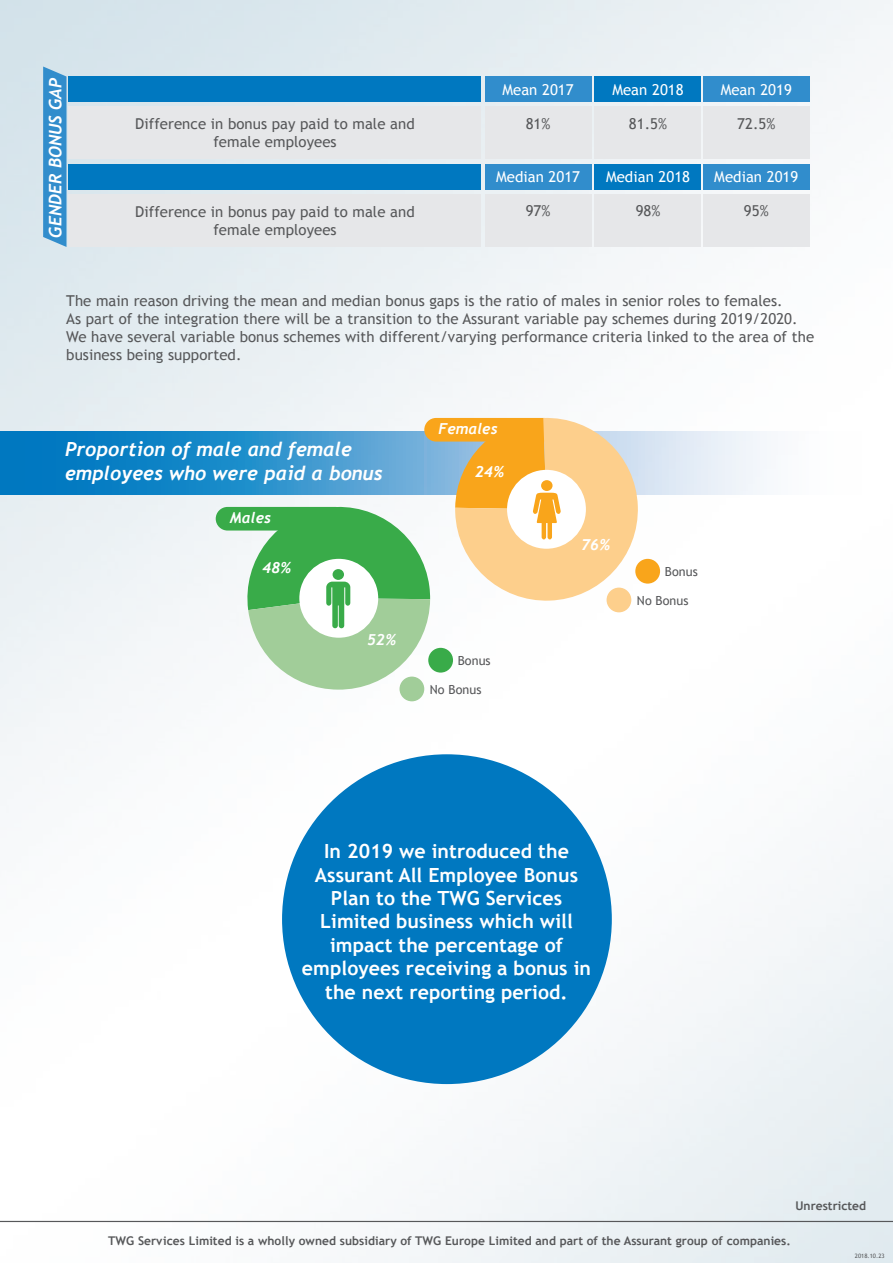
<style>
.page{position:relative;width:893px;height:1263px;background:#fff}
.page>*{position:absolute;margin:0;border:0;box-sizing:border-box;transform-origin:0 0}
.t1{font:700 19.5px/23.4px "Trebuchet MS";letter-spacing:.005em;color:#fff;text-align:center}
.t2{font:italic 700 19.5px/23.4px "Trebuchet";letter-spacing:.005em;color:#fff}
.t3{font:italic 700 17.25px "Trebuchet";letter-spacing:.005em;color:#fff}
.t4{font:italic 700 15.15px "Trebuchet";letter-spacing:.005em;color:#fff}
.t5{font:15px/18px "Trebuchet MS";letter-spacing:.005em;color:#57585a;text-align:center}
.t6{font:15px "Trebuchet MS";letter-spacing:.005em;color:#fff}
.t7{font:12.6px "Trebuchet MS";letter-spacing:.005em;color:#57585a}
.t8{font:700 12px "Trebuchet MS";letter-spacing:.005em;color:#57585a}
.t9{font:6px "Trebuchet MS";letter-spacing:.005em;color:#57585a}
</style>
<div class="page">
<img style="left:0;top:0;width:893px;height:1263px">
<div style="left:69px;top:77px;width:412px;height:25px;background:#0078c0"></div>
<div style="left:485px;top:77px;width:106px;height:25px;background:#318dcc"></div>
<div style="left:594px;top:77px;width:107px;height:25px;background:#0078c0"></div>
<div style="left:69px;top:107px;width:412px;height:52px;background:#e6e7e9"></div>
<div style="left:485px;top:107px;width:106px;height:52px;background:#e6e7e9"></div>
<div style="left:594px;top:107px;width:107px;height:52px;background:#e6e7e9"></div>
<div style="left:69px;top:164px;width:412px;height:26px;background:#0078c0"></div>
<div style="left:485px;top:164px;width:106px;height:26px;background:#318dcc"></div>
<div style="left:594px;top:164px;width:107px;height:26px;background:#0078c0"></div>
<div style="left:69px;top:194px;width:412px;height:53px;background:#e6e7e9"></div>
<div style="left:485px;top:194px;width:106px;height:53px;background:#e6e7e9"></div>
<div style="left:594px;top:194px;width:107px;height:53px;background:#e6e7e9"></div>
<div style="left:703px;top:77px;width:107px;height:25px;background:#318dcc"></div>
<div style="left:703px;top:107px;width:107px;height:52px;background:#e6e7e9"></div>
<div style="left:703px;top:164px;width:107px;height:26px;background:#318dcc"></div>
<div style="left:703px;top:194px;width:107px;height:53px;background:#e6e7e9"></div>
<svg style="left:43px;top:67px;width:24px;height:180px;background:#3e93ce"></svg>
<svg style="left:0;top:432px;width:893px;height:63px"></svg>
<div style="left:635px;top:559px;width:25px;height:25px;background:#f9a51b;border-radius:50%"></div>
<svg style="left:216px;top:416px;width:424px;height:274px"></svg>
<div style="left:333px;top:569px;width:11px;height:11px;background:#39ab49;border-radius:50%"></div>
<div style="left:428px;top:648px;width:25px;height:25px;background:#39ab49;border-radius:50%"></div>
<div style="left:399px;top:677px;width:25px;height:24px;background:#a1cd99;border-radius:50%"></div>
<hr style="left:0;top:1221px;width:893px;height:1px;background:#57585a">
<div style="left:282px;top:754px;width:330px;height:330px;background:#0078c0;border-radius:50%"></div>
<p class="t3" style="left:45px;top:238px;width:161px;rotate:-90deg">GENDER BONUS GAP</p>
<p class="t5" style="left:135px;top:115px;width:281px">Difference in bonus pay paid to male and female employees</p>
<p class="t5" style="left:135px;top:203px;width:281px">Difference in bonus pay paid to male and female employees</p>
<p class="t6" style="left:502px;top:81px;width:73px">Mean 2017</p>
<p class="t5" style="left:526px;top:115px;width:26px">81%</p>
<p class="t6" style="left:496px;top:168px;width:86px">Median 2017</p>
<p class="t5" style="left:526px;top:202px;width:26px">97%</p>
<p class="t6" style="left:612px;top:81px;width:73px">Mean 2018</p>
<p class="t5" style="left:629px;top:115px;width:40px">81.5%</p>
<p class="t6" style="left:721px;top:81px;width:73px">Mean 2019</p>
<p class="t5" style="left:737px;top:115px;width:40px">72.5%</p>
<p class="t6" style="left:606px;top:168px;width:86px">Median 2018</p>
<p class="t6" style="left:714px;top:168px;width:86px">Median 2019</p>
<p class="t5" style="left:636px;top:202px;width:26px">98%</p>
<p class="t5" style="left:744px;top:202px;width:26px">95%</p>
<p class="t5" style="left:66px;top:292px;width:749px;text-align:left">The main reason driving the mean and median bonus gaps is the ratio of males in senior roles to females.<br>As part of the integration there will be a transition to the Assurant variable pay schemes during 2019/2020.<br>We have several variable bonus schemes with different/varying performance criteria linked to the area of the business being supported.</p>
<h1 class="t2" style="left:65px;top:438px;width:319px">Proportion of male and female employees who were paid a bonus</h1>
<p class="t4" style="left:230px;top:509px;width:43px">Males</p>
<p class="t4" style="left:262px;top:559px;width:30px">48%</p>
<p class="t4" style="left:367px;top:630px;width:30px">52%</p>
<p class="t4" style="left:438px;top:420px;width:61px">Females</p>
<p class="t4" style="left:475px;top:462px;width:30px">24%</p>
<p class="t7" style="left:458px;top:653px;width:34px">Bonus</p>
<p class="t7" style="left:430px;top:683px;width:53px">No Bonus</p>
<p class="t4" style="left:581px;top:536px;width:30px">76%</p>
<p class="t7" style="left:665px;top:564px;width:34px">Bonus</p>
<p class="t7" style="left:637px;top:594px;width:53px">No Bonus</p>
<h1 class="t1" style="left:302px;top:839px;width:291px">In 2019 we introduced the<br>Assurant All Employee Bonus<br>Plan to the TWG Services<br>Limited business which will impact the percentage of employees receiving a bonus in the next reporting period.</h1>
<p class="t8" style="left:795px;top:1198px;width:72px">Unrestricted</p>
<p class="t8" style="left:108px;top:1233px;width:684px">TWG Services Limited is a wholly owned subsidiary of TWG Europe Limited and part of the Assurant group of companies.</p>
<p class="t9" style="left:855px;top:1252px;width:31px">2018.10.23</p>
</div>
